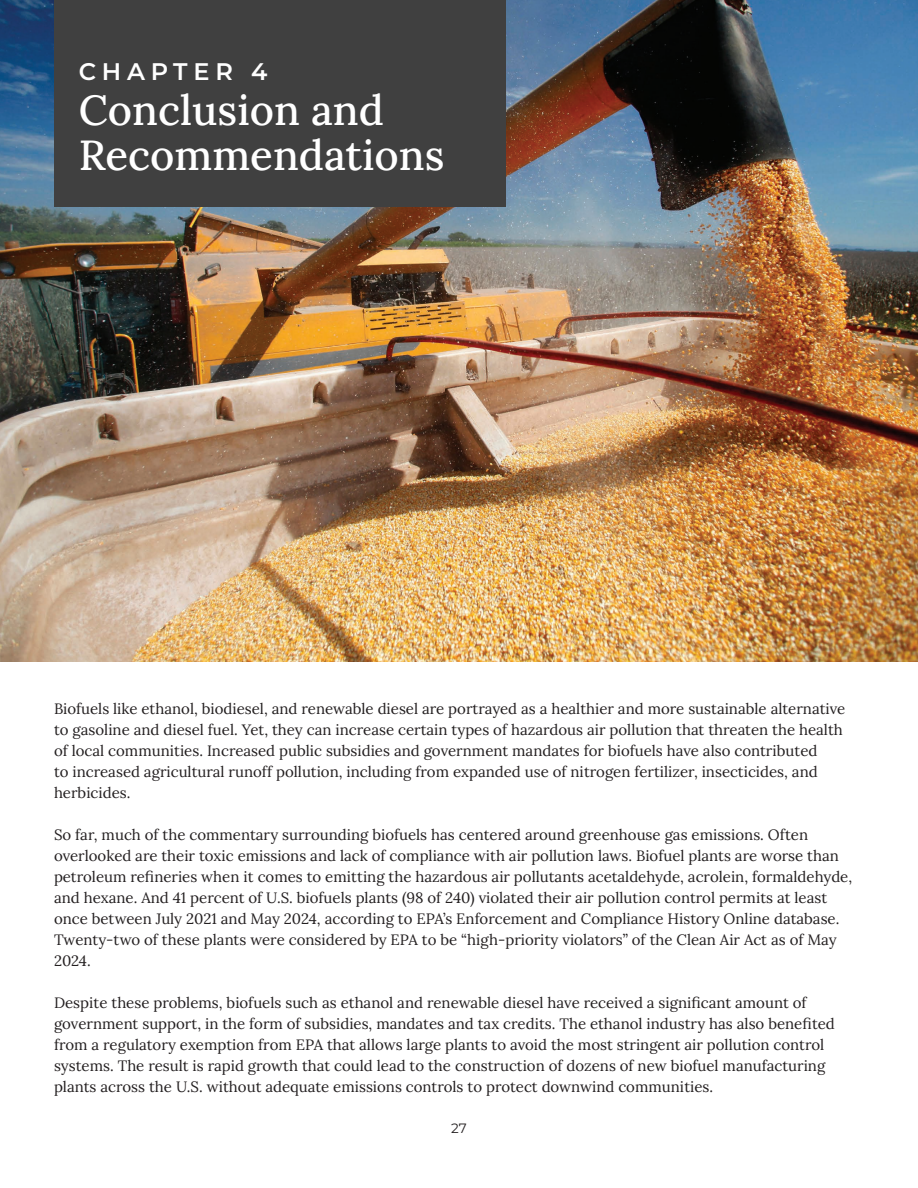
<style>
.page{position:relative;width:918px;height:1188px;background:#fff}
.page>*{position:absolute;margin:0;border:0;box-sizing:border-box;transform-origin:0 0}
.t1{font:500 42px/45px "Lora";color:#fff}
.t2{font:600 24px "Montserrat";letter-spacing:.24em;color:#fff}
.t3{font:15px/21px "Lora";color:#231f20}
.t4{font:13.5px "Montserrat";color:#231f20}
</style>
<div class="page">
<img style="left:0;top:0;width:918px;height:662px">
<div style="left:54px;top:0;width:451px;height:207px;background:#404040"></div>
<h2 class="t2" style="left:79px;top:55px;width:190px">CHAPTER 4</h2>
<h1 class="t1" style="left:79px;top:85px;width:367px">Conclusion and<br>Recommendations</h1>
<p class="t3" style="left:54px;top:698px;width:793px">Biofuels like ethanol, biodiesel, and renewable diesel are portrayed as a healthier and more sustainable alternative to gasoline and diesel fuel. Yet, they can increase certain types of hazardous air pollution that threaten the health of local communities. Increased public subsidies and government mandates for biofuels have also contributed<br>to increased agricultural runoff pollution, including from expanded use of nitrogen fertilizer, insecticides, and herbicides.</p>
<p class="t3" style="left:54px;top:824px;width:800px">So far, much of the commentary surrounding biofuels has centered around greenhouse gas emissions. Often overlooked are their toxic emissions and lack of compliance with air pollution laws. Biofuel plants are worse than petroleum refineries when it comes to emitting the hazardous air pollutants acetaldehyde, acrolein, formaldehyde, and hexane. And 41 percent of U.S. biofuels plants (98 of 240) violated their air pollution control permits at least once between July 2021 and May 2024, according to EPA’s Enforcement and Compliance History Online database.<br>Twenty-two of these plants were considered by EPA to be “high-priority violators” of the Clean Air Act as of May 2024.</p>
<p class="t3" style="left:54px;top:992px;width:782px">Despite these problems, biofuels such as ethanol and renewable diesel have received a significant amount of government support, in the form of subsidies, mandates and tax credits. The ethanol industry has also benefited from a regulatory exemption from EPA that allows large plants to avoid the most stringent air pollution control systems. The result is rapid growth that could lead to the construction of dozens of new biofuel manufacturing plants across the U.S. without adequate emissions controls to protect downwind communities.</p>
<p class="t4" style="left:451px;top:1119px;width:17px">27</p>
</div>
